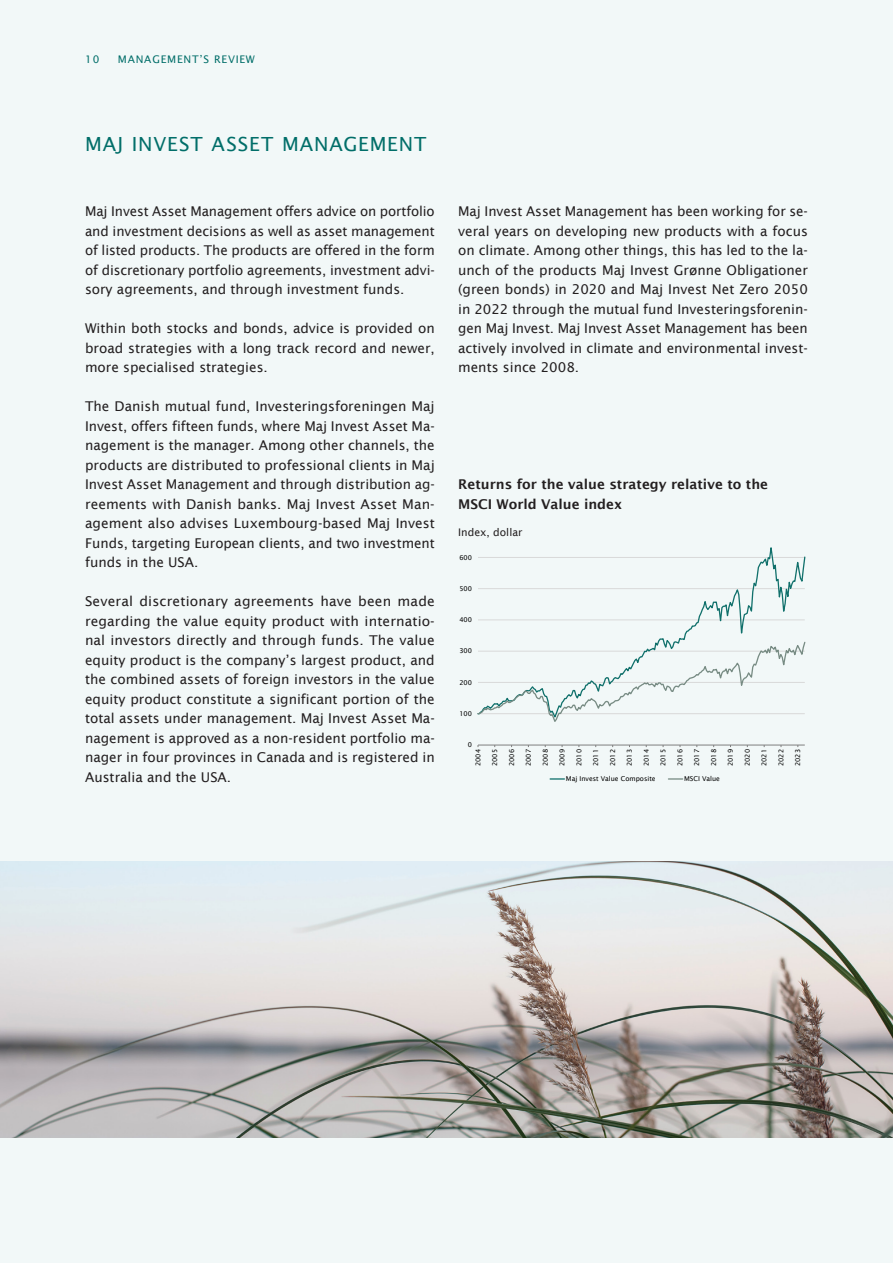
<style>
.page{position:relative;width:893px;height:1263px;background:#f2f8f8}
.page>*{position:absolute;margin:0;border:0;box-sizing:border-box;transform-origin:0 0}
.Rubrik_afsnit_21{font:19.5px "Lucida Sans";letter-spacing:.045em;color:#016e69}
.Brød{font:13.5px/19.5px "Lucida Sans";color:#231f20;text-align:justify}
.Brød_bold{font:600 13.5px/19.5px "Lucida Sans";color:#231f20}
.t1{font:10.5px "Lucida Sans";letter-spacing:.075em;color:#016e69}
.Noter{font:10.5px "Lucida Sans";color:#231f20}
.t2{font:6.75px "Lucida Sans";letter-spacing:-.005em;color:#000}
</style>
<div class="page">
<img style="left:0;top:861px;width:892px;height:276px">
<hr style="left:478px;top:745px;width:327px;height:1px;background:#7f7f7f">
<svg style="left:478px;top:547px;width:327px;height:94px"></svg>
<svg style="left:478px;top:641px;width:327px;height:81px"></svg>
<svg style="left:550px;top:778px;width:14px;height:2px"></svg>
<svg style="left:668px;top:778px;width:15px;height:2px"></svg>
<p class="t1" style="left:85px;top:54px;width:16px">10</p>
<p class="t1" style="left:118px;top:54px;width:139px">MANAGEMENT’S REVIEW</p>
<p class="Rubrik_afsnit_21" style="left:85px;top:133px;width:343px">MAJ INVEST ASSET MANAGEMENT</p>
<p class="Brød" style="left:85px;top:202px;width:351px">Maj Invest Asset Management offers advice on portfolio and investment decisions as well as asset management of listed products. The products are offered in the form of discretionary portfolio agreements, investment advi&shy;sory agreements, and through investment funds.</p>
<p class="Brød" style="left:85px;top:319px;width:351px">Within both stocks and bonds, advice is provided on broad strategies with a long track record and newer, more specialised strategies.</p>
<p class="Brød" style="left:85px;top:397px;width:351px">The Danish mutual fund, Investeringsforeningen Maj Invest, offers fifteen funds, where Maj Invest Asset Ma&shy;nagement is the manager. Among other channels, the products are distributed to professional clients in Maj Invest Asset Management and through distribution ag&shy;reements with Danish banks. Maj Invest Asset Man&shy;agement also advises Luxembourg-based Maj Invest Funds, targeting European clients, and two investment funds in the USA.</p>
<p class="Brød" style="left:85px;top:592px;width:351px">Several discretionary agreements have been made regarding the value equity product with internatio&shy;nal investors directly and through funds. The value equity product is the company’s largest product, and the combined assets of foreign investors in the value equity product constitute a significant portion of the total assets under management. Maj Invest Asset Ma&shy;nagement is approved as a non-resident portfolio ma&shy;nager in four provinces in Canada and is registered in Australia and the USA.</p>
<p class="Brød" style="left:458px;top:202px;width:351px">Maj Invest Asset Management has been working for se&shy;veral years on developing new products with a focus on climate. Among other things, this has led to the la&shy;unch of the products Maj Invest Grønne Obligationer (green bonds) in 2020 and Maj Invest Net Zero 2050 in 2022 through the mutual fund Investeringsforenin&shy;gen Maj Invest. Maj Invest Asset Management has been actively involved in climate and environmental invest&shy;ments since 2008.</p>
<p class="Brød_bold" style="left:458px;top:475px;width:311px">Returns for the value strategy relative to the<br>MSCI World Value index</p>
<p class="Noter" style="left:458px;top:526px;width:66px">Index, dollar</p>
<p class="t2" style="left:459px;top:553px;width:14px">600</p>
<p class="t2" style="left:459px;top:585px;width:14px">500</p>
<p class="t2" style="left:459px;top:616px;width:14px">400</p>
<p class="t2" style="left:459px;top:647px;width:14px">300</p>
<p class="t2" style="left:459px;top:678px;width:14px">200</p>
<p class="t2" style="left:459px;top:710px;width:14px">100</p>
<p class="t2" style="left:468px;top:741px;width:6px">0</p>
<p class="t2" style="left:474px;top:766px;width:18px;rotate:-90deg">2004</p>
<p class="t2" style="left:491px;top:766px;width:18px;rotate:-90deg">2005</p>
<p class="t2" style="left:508px;top:766px;width:18px;rotate:-90deg">2006</p>
<p class="t2" style="left:525px;top:766px;width:18px;rotate:-90deg">2007</p>
<p class="t2" style="left:541px;top:766px;width:18px;rotate:-90deg">2008</p>
<p class="t2" style="left:558px;top:766px;width:18px;rotate:-90deg">2009</p>
<p class="t2" style="left:575px;top:766px;width:18px;rotate:-90deg">2010</p>
<p class="t2" style="left:592px;top:766px;width:18px;rotate:-90deg">2011</p>
<p class="t2" style="left:609px;top:766px;width:18px;rotate:-90deg">2012</p>
<p class="t2" style="left:626px;top:766px;width:18px;rotate:-90deg">2013</p>
<p class="t2" style="left:642px;top:766px;width:18px;rotate:-90deg">2014</p>
<p class="t2" style="left:659px;top:766px;width:18px;rotate:-90deg">2015</p>
<p class="t2" style="left:676px;top:766px;width:18px;rotate:-90deg">2016</p>
<p class="t2" style="left:693px;top:766px;width:18px;rotate:-90deg">2017</p>
<p class="t2" style="left:710px;top:766px;width:18px;rotate:-90deg">2018</p>
<p class="t2" style="left:727px;top:766px;width:18px;rotate:-90deg">2019</p>
<p class="t2" style="left:744px;top:766px;width:18px;rotate:-90deg">2020</p>
<p class="t2" style="left:760px;top:766px;width:18px;rotate:-90deg">2021</p>
<p class="t2" style="left:777px;top:766px;width:18px;rotate:-90deg">2022</p>
<p class="t2" style="left:794px;top:766px;width:18px;rotate:-90deg">2023</p>
<p class="t2" style="left:566px;top:775px;width:91px">Maj Invest Value Composite</p>
<p class="t2" style="left:684px;top:775px;width:37px">MSCI Value</p>
</div>
